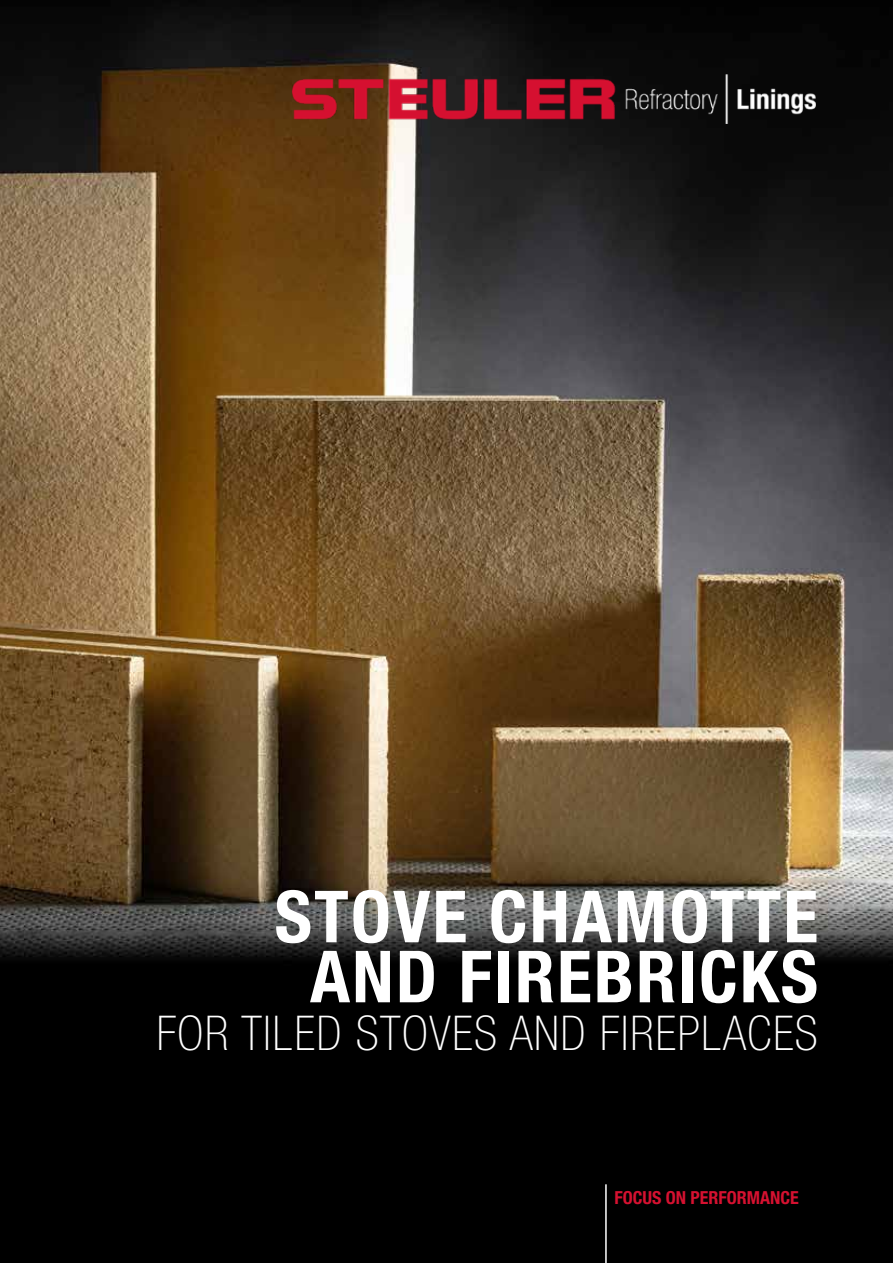
<style>
.page{position:relative;width:893px;height:1263px;background:#fff}
.page>*{position:absolute;margin:0;border:0;box-sizing:border-box;transform-origin:0 0}
.t1{font:700 condensed 72px/60px "Helvetica Neue LT Std";letter-spacing:.03em;color:#fff;text-align:center}
.t2{font:100 condensed 48px "Helvetica Neue LT Std";letter-spacing:.03em;color:#fff}
.t3{font:700 condensed 18px "Helvetica Neue LT Std";color:#d51130}
</style>
<div class="page">
<img style="left:0;top:0;width:893px;height:1263px">
<img style="left:293px;top:74px;width:522px;height:50px">
<hr style="left:605px;top:1184px;width:2px;height:79px;background:#fff">
<h1 class="t1" style="left:275px;top:886px;width:545px">STOVE CHAMOTTE<br>AND FIREBRICKS</h1>
<p class="t2" style="left:157px;top:1006px;width:663px">FOR TILED STOVES AND FIREPLACES</p>
<p class="t3" style="left:614px;top:1186px;width:186px">FOCUS ON PERFORMANCE</p>
</div>
